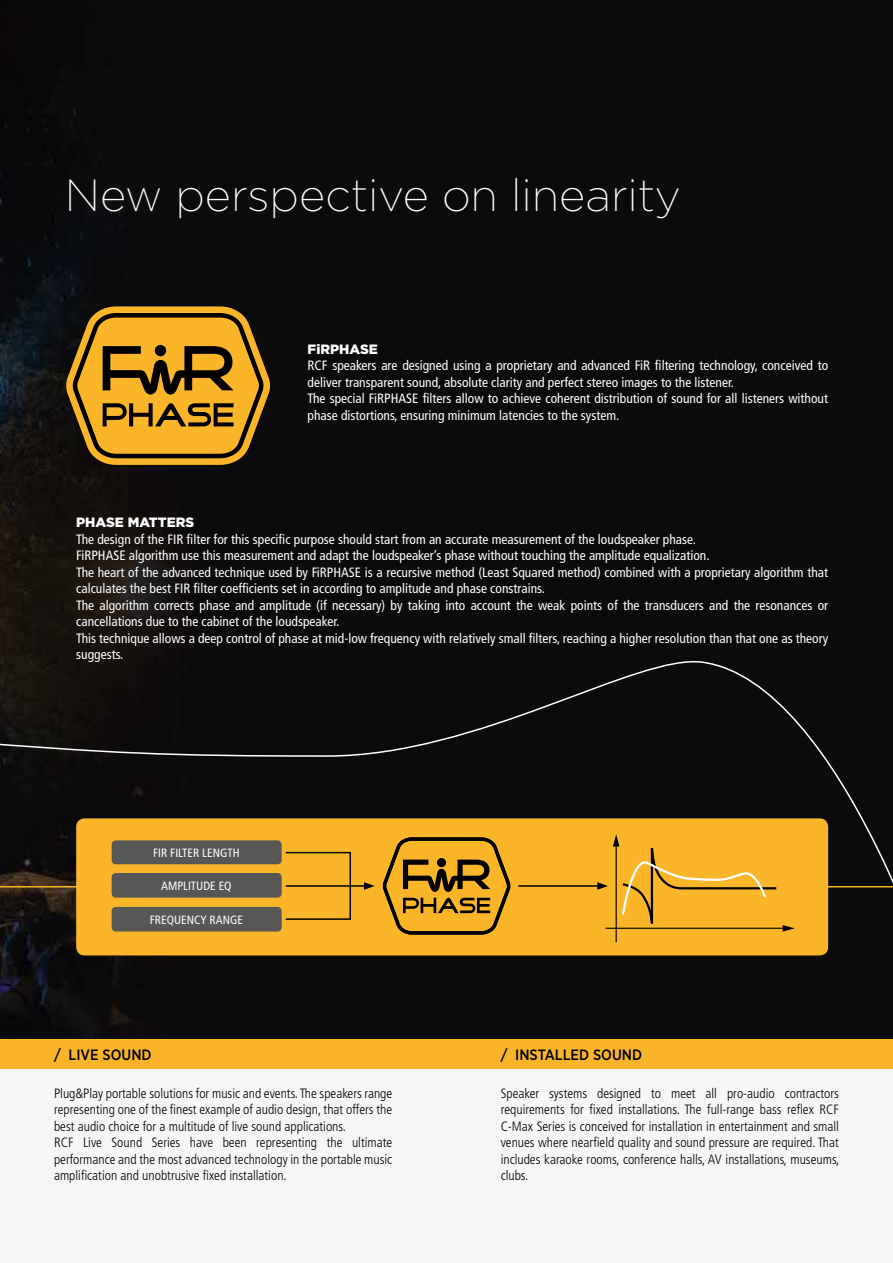
<style>
.page{position:relative;width:893px;height:1263px;background:#fff}
.page>*{position:absolute;margin:0;border:0;box-sizing:border-box;transform-origin:0 0}
.t1{font:200 45px "Gotham";color:#fff}
.t2{font:500 15px "Gotham Narrow";color:#000}
.t3{font:condensed 13.5px/16.5px "Frutiger LT Std";color:#fff}
.t4{font:300 condensed 13.5px/16.5px "Frutiger LT Std";color:#000}
.t5{font:900 13.5px "Gotham";color:#fff}
.t6{font:condensed 12px "Frutiger LT Std";color:#fff}
</style>
<div class="page">
<div style="left:0;top:0;width:893px;height:259px;background:#0b0b0b"></div>
<div style="left:0;top:259px;width:893px;height:188px;background:#0b0b0b"></div>
<svg style="left:0;top:447px;width:893px;height:593px;background:#0e0d0c"></svg>
<div style="left:0;top:1069px;width:893px;height:194px;background:#f6f6f6"></div>
<div style="left:0;top:1040px;width:893px;height:29px;background:#fab429"></div>
<svg style="left:66px;top:306px;width:205px;height:159px;background:#a3761c"></svg>
<div style="left:76px;top:818px;width:752px;height:137px;background:#fab529;border-radius:9px"></div>
<hr style="left:286px;top:885px;width:80px;height:2px;background:#000">
<svg style="left:364px;top:882px;width:11px;height:8px"></svg>
<hr style="left:518px;top:885px;width:82px;height:2px;background:#000">
<hr style="left:616px;top:844px;width:1px;height:98px;background:#000">
<svg style="left:597px;top:792px;width:198px;height:139px"></svg>
<hr style="left:605px;top:928px;width:178px;height:1px;background:#000">
<div style="left:112px;top:873px;width:170px;height:25px;background:#575756;border-radius:4px"></div>
<hr style="left:349px;top:853px;width:2px;height:67px;background:#000">
<hr style="left:286px;top:852px;width:65px;height:1px;background:#000">
<hr style="left:286px;top:918px;width:65px;height:2px;background:#000">
<div style="left:112px;top:840px;width:170px;height:24px;background:#575756;border-radius:4px"></div>
<div style="left:112px;top:907px;width:170px;height:24px;background:#575756;border-radius:4px"></div>
<svg style="left:382px;top:837px;width:129px;height:98px"></svg>
<h1 class="t1" style="left:65px;top:167px;width:617px">New perspective on linearity</h1>
<p class="t5" style="left:308px;top:340px;width:72px">FiRPHASE</p>
<p class="t3" style="left:308px;top:358px;width:522px">RCF speakers are designed using a proprietary and advanced FiR filtering technology, conceived to deliver transparent sound, absolute clarity and perfect stereo images to the listener.<br>The special FiRPHASE filters allow to achieve coherent distribution of sound for all listeners without phase distortions, ensuring minimum latencies to the system.</p>
<p class="t5" style="left:76px;top:513px;width:120px">PHASE MATTERS</p>
<p class="t3" style="left:76px;top:531px;width:754px">The design of the FIR filter for this specific purpose should start from an accurate measurement of the loudspeaker phase.<br>FiRPHASE algorithm use this measurement and adapt the loudspeaker’s phase without touching the amplitude equalization.<br>The heart of the advanced technique used by FiRPHASE is a recursive method (Least Squared method) combined with a proprietary algorithm that calculates the best FIR filter coefficients set in according to amplitude and phase constrains.<br>The algorithm corrects phase and amplitude (if necessary) by taking into account the weak points of the transducers and the resonances or cancellations due to the cabinet of the loudspeaker.<br>This technique allows a deep control of phase at mid-low frequency with relatively small filters, reaching a higher resolution than that one as theory suggests.</p>
<p class="t6" style="left:153px;top:846px;width:88px">FIR FILTER LENGTH</p>
<p class="t6" style="left:161px;top:879px;width:72px">AMPLITUDE EQ</p>
<p class="t6" style="left:150px;top:912px;width:95px">FREQUENCY RANGE</p>
<p class="t2" style="left:54px;top:1045px;width:99px">/ LIVE SOUND</p>
<p class="t2" style="left:501px;top:1045px;width:143px">/ INSTALLED SOUND</p>
<p class="t4" style="left:54px;top:1085px;width:340px">Plug&amp;Play portable solutions for music and events. The speakers range representing one of the finest example of audio design, that offers the best audio choice for a multitude of live sound applications.<br>RCF Live Sound Series have been representing the ultimate performance and the most advanced technology in the portable music amplification and unobtrusive fixed installation.</p>
<p class="t4" style="left:501px;top:1085px;width:340px;text-align:justify">Speaker systems designed to meet all pro-audio contractors requirements for fixed installations. The full-range bass reflex RCF C-Max Series is conceived for installation in entertainment and small venues where nearfield quality and sound pressure are required. That includes karaoke rooms, conference halls, AV installations, museums, clubs.</p>
</div>
